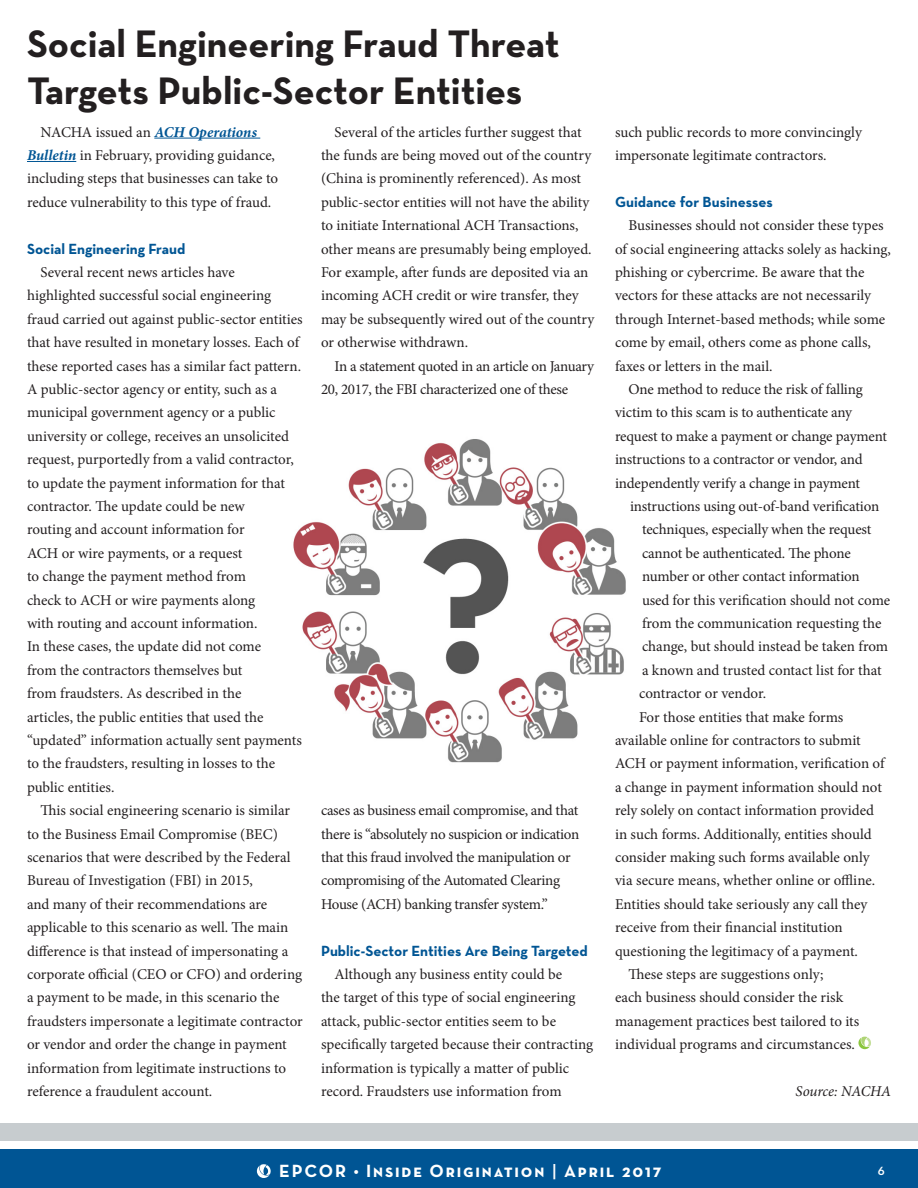
<style>
.page{position:relative;width:918px;height:1188px;background:#fff}
.page>*{position:absolute;margin:0;border:0;box-sizing:border-box;transform-origin:0 0}
.t1{font:700 39px/46.8px "Neutraface Text";color:#231f20}
.t2{font:700 18px "Neutraface Text";letter-spacing:.1em;color:#fff}
.body_copy{font:15px/23.4px "Minion Pro";letter-spacing:-.005em;color:#231f20}
.body_copy-2{font:15px/23.4px "Minion Pro";letter-spacing:-.025em;color:#231f20}
.sub_head{font:700 15px "Neutraface Text";color:#005594}
.body_copy-3{font:italic 15px "Minion Pro";letter-spacing:-.015em;color:#231f20}
.t3{font:600 13.5px "Neutraface Text";color:#fff}
.s1{font-weight:700;font-style:italic;color:#005594}
.s2{font-weight:600}
</style>
<div class="page">
<div style="left:0;top:1149px;width:918px;height:39px;background:#005594"></div>
<div style="left:0;top:1123px;width:918px;height:18px;background:#c7cccf"></div>
<svg style="left:257px;top:1164px;width:14px;height:14px"></svg>
<hr style="left:154px;top:138px;width:106px;height:1px;background:#005594">
<hr style="left:27px;top:161px;width:49px;height:1px;background:#005594">
<svg style="left:858px;top:1037px;width:13px;height:12px"></svg>
<img style="left:293px;top:439px;width:333px;height:324px">
<p class="t1" style="left:27px;top:20px;width:534px">Social Engineering Fraud Threat<br>Targets Public-Sector Entities</p>
<p class="body_copy" style="left:27px;top:120px;width:253px;text-align:center">NACHA issued an <span class="s1">ACH Operations Bulletin</span> in February, providing guidance, including steps that businesses can take to reduce vulnerability to this type of fraud.</p>
<p class="sub_head" style="left:27px;top:239px;width:160px">Social Engineering Fraud</p>
<p class="body_copy" style="left:27px;top:261px;width:277px;text-indent:14px">Several recent news articles have highlighted successful social engineering fraud carried out against public-sector entities that have resulted in monetary losses. Each of these reported cases has a similar fact pattern.<br>A public-sector agency or entity, such as a municipal government agency or a public university or college, receives an unsolicited request, purportedly from a valid contractor, to update the payment information for that contractor. The update could be new<br>routing and account information for<br>ACH or wire payments, or a request<br>to change the payment method from<br>check to ACH or wire payments along<br>with routing and account information.<br>In these cases, the update did not come<br>from the contractors themselves but<br>from fraudsters. As described in the<br>articles, the public entities that used the “updated” information actually sent payments to the fraudsters, resulting in losses to the public entities.</p>
<p class="body_copy" style="left:27px;top:799px;width:277px;text-indent:14px">This social engineering scenario is similar to the Business Email Compromise (BEC) scenarios that were described by the Federal Bureau of Investigation (FBI) in 2015,<br>and many of their recommendations are applicable to this scenario as well. The main difference is that instead of impersonating a corporate official (CEO or CFO) and ordering a payment to be made, in this scenario the fraudsters impersonate a legitimate contractor or vendor and order the change in payment information from legitimate instructions to reference a fraudulent account.</p>
<p class="body_copy" style="left:321px;top:120px;width:275px;text-indent:14px">Several of the articles further suggest that the funds are being moved out of the country (China is prominently referenced). As most public-sector entities will not have the ability to initiate International ACH Transactions, other means are presumably being employed.<br>For example, after funds are deposited via an incoming ACH credit or wire transfer, they may be subsequently wired out of the country or otherwise withdrawn.</p>
<p class="body_copy" style="left:321px;top:354px;width:275px;text-indent:14px">In a statement quoted in an article on January<br>20, 2017, the FBI characterized one of these</p>
<p class="body_copy-2" style="left:321px;top:799px;width:260px">cases as business email compromise, and that there is “absolutely no suspicion or indication that this fraud involved the manipulation or compromising of the Automated Clearing House (ACH) banking transfer system.”</p>
<p class="sub_head" style="left:321px;top:941px;width:268px">Public-Sector Entities Are Being Targeted</p>
<p class="body_copy" style="left:321px;top:963px;width:274px;text-indent:14px">Although any business entity could be<br>the target of this type of social engineering attack, public-sector entities seem to be specifically targeted because their contracting information is typically a matter of public record. Fraudsters use information from</p>
<p class="body_copy" style="left:615px;top:120px;width:248px">such public records to more convincingly impersonate legitimate contractors.</p>
<p class="sub_head" style="left:615px;top:192px;width:159px">Guidance for Businesses</p>
<p class="body_copy" style="left:615px;top:214px;width:277px;text-indent:14px">Businesses should not consider these types of social engineering attacks solely as hacking, phishing or cybercrime. Be aware that the vectors for these attacks are not necessarily through Internet-based methods; while some come by email, others come as phone calls, faxes or letters in the mail.</p>
<p class="body_copy" style="left:628px;top:378px;width:236px">One method to reduce the risk of falling</p>
<p class="body_copy" style="left:615px;top:401px;width:239px">victim to this scam is to authenticate any</p>
<p class="body_copy" style="left:615px;top:424px;width:274px">request to make a payment or change payment</p>
<p class="body_copy" style="left:615px;top:448px;width:249px">instructions to a contractor or vendor, and</p>
<p class="body_copy" style="left:615px;top:471px;width:247px">independently verify a change in payment</p>
<p class="body_copy" style="left:630px;top:495px;width:251px">instructions using out-of-band verification</p>
<p class="body_copy" style="left:642px;top:518px;width:231px">techniques, especially when the request</p>
<p class="body_copy" style="left:642px;top:541px;width:210px">cannot be authenticated. The phone</p>
<p class="body_copy" style="left:642px;top:565px;width:219px">number or other contact information</p>
<p class="body_copy" style="left:642px;top:588px;width:250px">used for this verification should not come</p>
<p class="body_copy" style="left:642px;top:612px;width:241px">from the communication requesting the</p>
<p class="body_copy" style="left:642px;top:635px;width:248px">change, but should instead be taken from</p>
<p class="body_copy" style="left:642px;top:658px;width:241px">a known and trusted contact list for that</p>
<p class="body_copy" style="left:639px;top:682px;width:129px">contractor or vendor.</p>
<p class="body_copy" style="left:615px;top:705px;width:271px;text-indent:24px">For those entities that make forms available online for contractors to submit ACH or payment information, verification of a change in payment information should not rely solely on contact information provided in such forms. Additionally, entities should consider making such forms available only via secure means, whether online or offline.<br>Entities should take seriously any call they receive from their financial institution questioning the legitimacy of a payment.</p>
<p class="body_copy" style="left:615px;top:963px;width:246px;text-indent:14px">These steps are suggestions only;<br>each business should consider the risk management practices best tailored to its individual programs and circumstances.</p>
<p class="body_copy-3" style="left:796px;top:1081px;width:97px">Source: NACHA</p>
<p class="t2" style="left:279px;top:1159px;width:384px">EPCOR • Inside Origination <span class="s2">|</span> April 2017</p>
<p class="t3" style="left:878px;top:1161px;width:8px">6</p>
</div>
